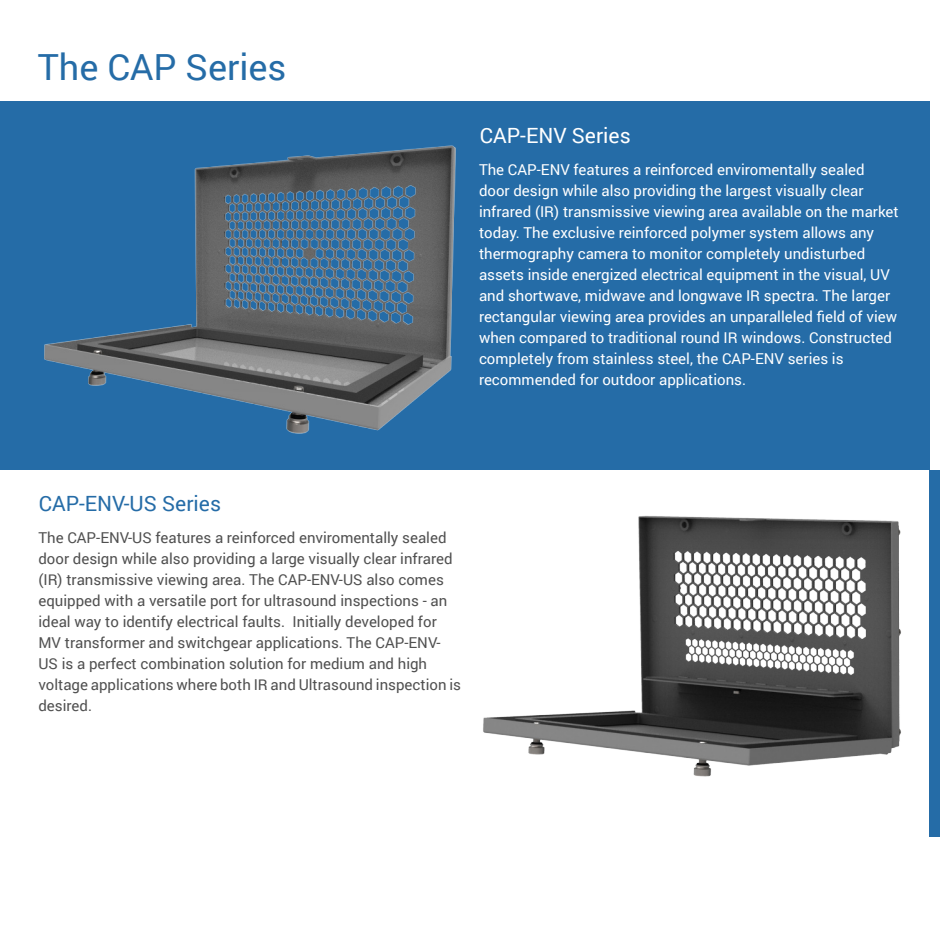
<style>
.page{position:relative;width:940px;height:940px;background:#fff}
.page>*{position:absolute;margin:0;border:0;box-sizing:border-box;transform-origin:0 0}
.Heading_1{font:36px "Roboto";color:#256ca7}
.Heading_1-2{font:21px "Roboto";color:#256ca7}
.Heading_1-3{font:21px "Roboto";color:#fff}
.BodyText_Special{font:15px/21px "Roboto";color:#fff}
.BodyText_Special-2{font:15px/21px "Roboto";color:#505050}
</style>
<div class="page">
<div style="left:929px;top:470px;width:11px;height:366px;background:#256ca7"></div>
<div style="left:0;top:101px;width:929px;height:369px;background:#256ca7"></div>
<img style="left:44px;top:145px;width:412px;height:289px">
<img style="left:483px;top:515px;width:418px;height:262px">
<p class="Heading_1" style="left:38px;top:42px;width:250px">The CAP Series</p>
<p class="Heading_1-3" style="left:480px;top:121px;width:152px">CAP-ENV Series</p>
<p class="BodyText_Special" style="left:479px;top:159px;width:421px">The CAP-ENV features a reinforced enviromentally sealed door design while also providing the largest visually clear infrared (IR) transmissive viewing area available on the market today. The exclusive reinforced polymer system allows any thermography camera to monitor completely undisturbed assets inside energized electrical equipment in the visual, UV and shortwave, midwave and longwave IR spectra. The larger rectangular viewing area provides an unparalleled field of view when compared to traditional round IR windows. Constructed completely from stainless steel, the CAP-ENV series is recommended for outdoor applications.</p>
<p class="Heading_1-2" style="left:39px;top:489px;width:184px">CAP-ENV-US Series</p>
<p class="BodyText_Special-2" style="left:38px;top:526px;width:424px">The CAP-ENV-US features a reinforced enviromentally sealed door design while also providing a large visually clear infrared (IR) transmissive viewing area. The CAP-ENV-US also comes equipped with a versatile port for ultrasound inspections - an ideal way to identify electrical faults. Initially developed for MV transformer and switchgear applications. The CAP-ENV-US is a perfect combination solution for medium and high voltage applications where both IR and Ultrasound inspection is desired.</p>
</div>
